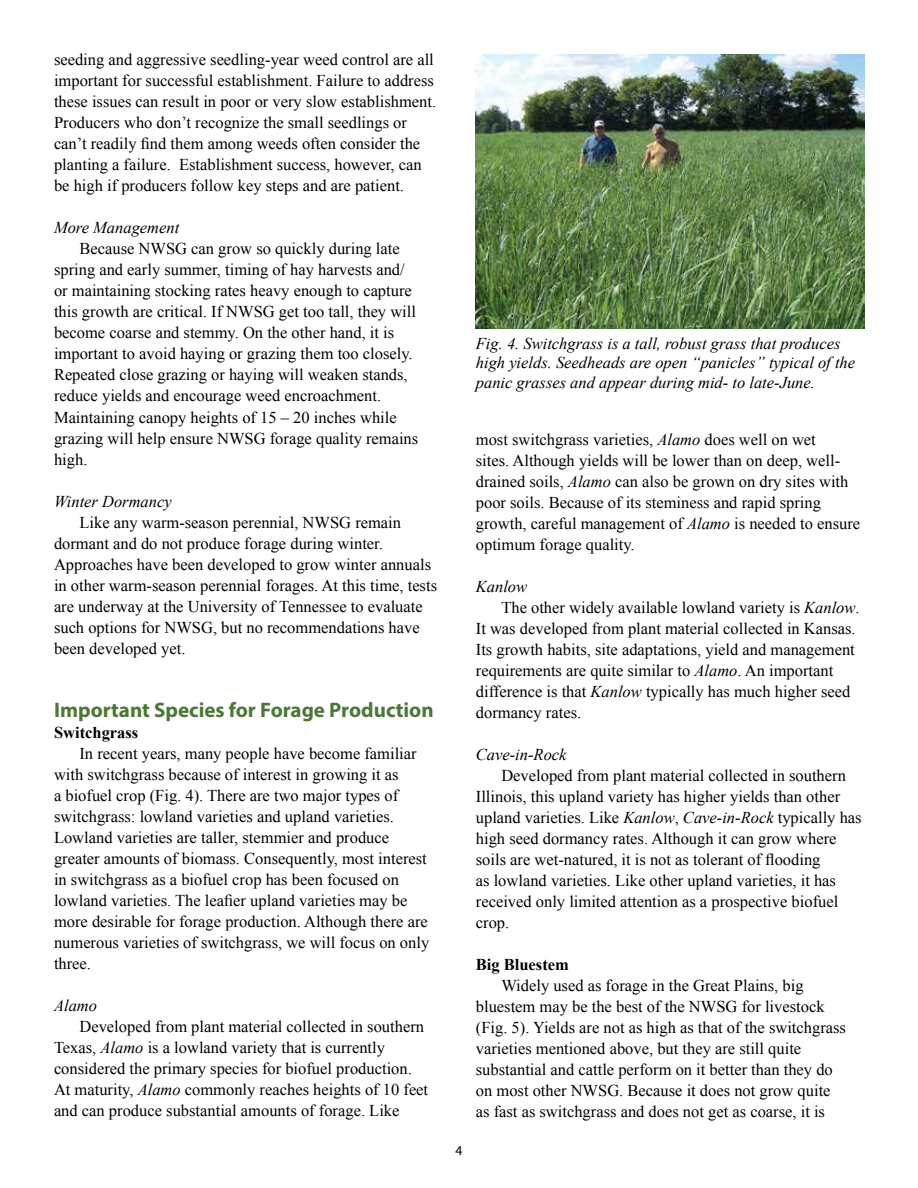
<style>
.page{position:relative;width:918px;height:1188px;background:#fff}
.page>*{position:absolute;margin:0;border:0;box-sizing:border-box;transform-origin:0 0}
.t1{font:700 21px "Myriad Pro";color:#4a7935}
.t2{font:16.5px/21px "Times New Roman";color:#000}
.t3{font:italic 16.5px/19.5px "Times New Roman";color:#000}
.t4{font:700 16.5px "Times New Roman";color:#000}
.t5{font:13.5px "Myriad Pro";color:#000}
.s1{font-style:italic}
</style>
<div class="page">
<img style="left:476px;top:54px;width:388px;height:274px">
<p class="t2" style="left:54px;top:49px;width:384px">seeding and aggressive seedling-year weed control are all important for successful establishment. Failure to address these issues can result in poor or very slow establishment.<br>Producers who don’t recognize the small seedlings or can’t readily find them among weeds often consider the planting a failure. Establishment success, however, can be high if producers follow key steps and are patient.</p>
<p class="t3" style="left:54px;top:218px;width:127px">More Management</p>
<p class="t2" style="left:54px;top:238px;width:366px;text-indent:25px">Because NWSG can grow so quickly during late spring and early summer, timing of hay harvests and/ or maintaining stocking rates heavy enough to capture this growth are critical. If NWSG get too tall, they will become coarse and stemmy. On the other hand, it is important to avoid haying or grazing them too closely.<br>Repeated close grazing or haying will weaken stands, reduce yields and encourage weed encroachment.<br>Maintaining canopy heights of 15 – 20 inches while grazing will help ensure NWSG forage quality remains high.</p>
<p class="t3" style="left:54px;top:491px;width:119px">Winter Dormancy</p>
<p class="t2" style="left:54px;top:511px;width:385px;text-indent:25px">Like any warm-season perennial, NWSG remain dormant and do not produce forage during winter.<br>Approaches have been developed to grow winter annuals in other warm-season perennial forages. At this time, tests are underway at the University of Tennessee to evaluate such options for NWSG, but no recommendations have been developed yet.</p>
<p class="t1" style="left:54px;top:696px;width:381px">Important Species for Forage Production</p>
<p class="t4" style="left:54px;top:721px;width:86px">Switchgrass</p>
<p class="t2" style="left:54px;top:743px;width:377px;text-indent:25px">In recent years, many people have become familiar with switchgrass because of interest in growing it as<br>a biofuel crop (Fig. 4). There are two major types of switchgrass: lowland varieties and upland varieties.<br>Lowland varieties are taller, stemmier and produce greater amounts of biomass. Consequently, most interest in switchgrass as a biofuel crop has been focused on lowland varieties. The leafier upland varieties may be more desirable for forage production. Although there are numerous varieties of switchgrass, we will focus on only three.</p>
<p class="t3" style="left:54px;top:995px;width:45px">Alamo</p>
<p class="t2" style="left:54px;top:1016px;width:376px;text-indent:25px">Developed from plant material collected in southern Texas, <span class="s1">Alamo</span> is a lowland variety that is currently considered the primary species for biofuel production.<br>At maturity, <span class="s1">Alamo</span> commonly reaches heights of 10 feet and can produce substantial amounts of forage. Like</p>
<p class="t3" style="left:476px;top:333px;width:381px">Fig. 4. Switchgrass is a tall, robust grass that produces high yields. Seedheads are open “panicles” typical of the panic grasses and appear during mid- to late-June.</p>
<p class="t5" style="left:456px;top:1142px;width:8px">4</p>
<p class="t2" style="left:476px;top:429px;width:386px">most switchgrass varieties, <span class="s1">Alamo</span> does well on wet<br>sites. Although yields will be lower than on deep, well&shy;drained soils, <span class="s1">Alamo</span> can also be grown on dry sites with poor soils. Because of its steminess and rapid spring growth, careful management of <span class="s1">Alamo</span> is needed to ensure optimum forage quality.</p>
<p class="t3" style="left:476px;top:576px;width:53px">Kanlow</p>
<p class="t2" style="left:501px;top:597px;width:360px">The other widely available lowland variety is <span class="s1">Kanlow</span>.</p>
<p class="t2" style="left:476px;top:618px;width:381px">It was developed from plant material collected in Kansas.</p>
<p class="t2" style="left:476px;top:639px;width:381px">Its growth habits, site adaptations, yield and management</p>
<p class="t2" style="left:476px;top:660px;width:359px">requirements are quite similar to <span class="s1">Alamo</span>. An important</p>
<p class="t2" style="left:476px;top:681px;width:376px">difference is that <span class="s1">Kanlow</span> typically has much higher seed</p>
<p class="t2" style="left:476px;top:702px;width:107px">dormancy rates.</p>
<p class="t3" style="left:476px;top:744px;width:92px">Cave-in-Rock</p>
<p class="t2" style="left:476px;top:765px;width:387px;text-indent:25px">Developed from plant material collected in southern Illinois, this upland variety has higher yields than other upland varieties. Like <span class="s1">Kanlow</span>, <span class="s1">Cave-in-Rock</span> typically has high seed dormancy rates. Although it can grow where soils are wet-natured, it is not as tolerant of flooding<br>as lowland varieties. Like other upland varieties, it has received only limited attention as a prospective biofuel crop.</p>
<p class="t4" style="left:476px;top:953px;width:95px">Big Bluestem</p>
<p class="t2" style="left:476px;top:975px;width:372px;text-indent:25px">Widely used as forage in the Great Plains, big bluestem may be the best of the NWSG for livestock (Fig. 5). Yields are not as high as that of the switchgrass varieties mentioned above, but they are still quite substantial and cattle perform on it better than they do on most other NWSG. Because it does not grow quite as fast as switchgrass and does not get as coarse, it is</p>
</div>
